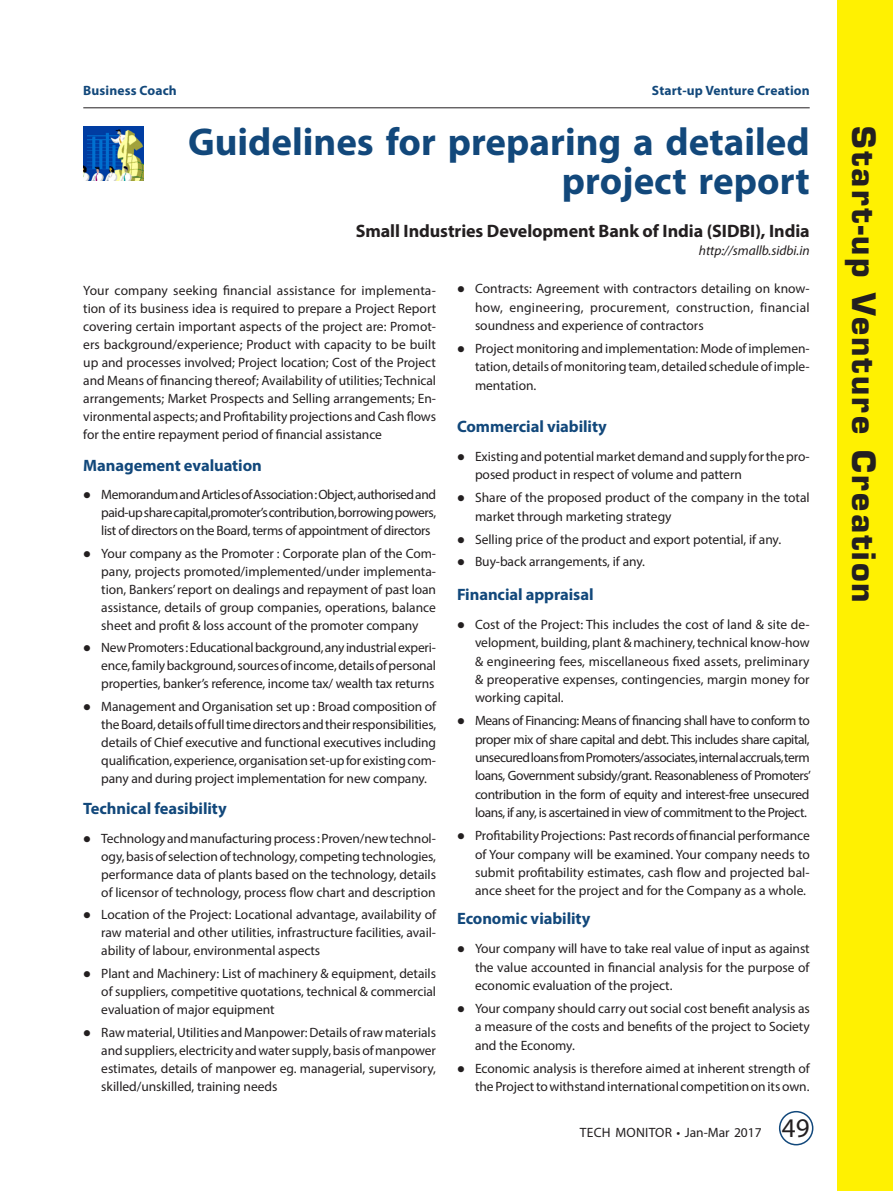
<style>
.page{position:relative;width:893px;height:1191px;background:#fff}
.page>*{position:absolute;margin:0;border:0;box-sizing:border-box;transform-origin:0 0}
.BC_HD{font:700 39px/39px "Myriad Pro";color:#12487b;text-align:right}
.t1{font:700 31.5px "Eurostile";letter-spacing:.07em;color:#231f20}
.BC_HD1{font:700 18px "Myriad Pro";letter-spacing:-.005em;color:#231f20}
.t2{font:700 16.5px "Myriad Pro";letter-spacing:-.005em;color:#12487b}
.NL{font:13.5px/18.5px "Myriad Pro";letter-spacing:-.005em;color:#231f20;text-align:justify}
.TS_BT_p4{font:13.5px/18px "Myriad Pro";letter-spacing:-.005em;color:#231f20;text-align:justify}
.t3{font:700 13.5px "Myriad Pro";letter-spacing:.01em;color:#12487b}
.RFH{font:13.5px "Myriad Pro";letter-spacing:.015em;color:#231f20}
.TS_BT_p4-2{font:italic 13.5px "Myriad Pro";letter-spacing:-.005em;color:#231f20}
.s1{font-size:27px}
</style>
<div class="page">
<div style="left:778px;top:1111px;width:35px;height:34px;border:2px solid #12487b;border-radius:50%"></div>
<div style="left:837px;top:0;width:55px;height:1191px;background:#fff101"></div>
<hr style="left:83px;top:107px;width:726px;height:1px;background:#231f20">
<img style="left:83px;top:126px;width:61px;height:54px">
<p class="t3" style="left:83px;top:81px;width:95px">Business Coach</p>
<p class="t3" style="left:652px;top:81px;width:159px">Start-up Venture Creation</p>
<p class="BC_HD" style="left:188px;top:121px;width:623px">Guidelines for preparing a detailed project report</p>
<p class="BC_HD1" style="left:356px;top:219px;width:455px">Small Industries Development Bank of India (SIDBI), India</p>
<p class="TS_BT_p4-2" style="left:698px;top:242px;width:112px">http://smallb.sidbi.in</p>
<p class="TS_BT_p4" style="left:83px;top:281px;width:354px">Your company seeking financial assistance for implementa&shy;tion of its business idea is required to prepare a Project Report covering certain important aspects of the project are: Promot&shy;ers background/experience; Product with capacity to be built up and processes involved; Project location; Cost of the Project and Means of financing thereof; Availability of utilities; Technical arrangements; Market Prospects and Selling arrangements; En&shy;vironmental aspects; and Profitability projections and Cash flows for the entire repayment period of financial assistance</p>
<h1 class="t2" style="left:83px;top:454px;width:180px">Management evaluation</h1>
<p class="NL" style="left:101px;top:485px;width:336px;line-height:18px;text-indent:-18px">● Memorandum and Articles of Association : Object, authorised and paid-up share capital,promoter’s contribution, borrowing powers, list of directors on the Board, terms of appointment of directors</p>
<p class="NL" style="left:101px;top:544px;width:336px;line-height:18px;text-indent:-18px">● Your company as the Promoter : Corporate plan of the Com&shy;pany, projects promoted/implemented/under implementa&shy;tion, Bankers’ report on dealings and repayment of past loan assistance, details of group companies, operations, balance sheet and profit &amp; loss account of the promoter company</p>
<p class="NL" style="left:101px;top:638px;width:336px;line-height:18px;text-indent:-18px">● New Promoters : Educational background, any industrial experi&shy;ence, family background, sources of income, details of personal properties, banker’s reference, income tax/ wealth tax returns</p>
<p class="NL" style="left:101px;top:697px;width:336px;line-height:18px;text-indent:-18px">● Management and Organisation set up : Broad composition of the Board, details of full time directors and their responsibilities, details of Chief executive and functional executives including qualification, experience, organisation set-up for existing com&shy;pany and during project implementation for new company.</p>
<h1 class="t2" style="left:83px;top:798px;width:145px">Technical feasibility</h1>
<p class="NL" style="left:101px;top:829px;width:336px;line-height:18px;text-indent:-18px">● Technology and manufacturing process : Proven/new technol&shy;ogy, basis of selection of technology, competing technologies, performance data of plants based on the technology, details of licensor of technology, process flow chart and description</p>
<p class="NL" style="left:101px;top:905px;width:336px;line-height:18px;text-indent:-18px">● Location of the Project: Locational advantage, availability of raw material and other utilities, infrastructure facilities, avail&shy;ability of labour, environmental aspects</p>
<p class="NL" style="left:101px;top:964px;width:336px;line-height:18px;text-indent:-18px">● Plant and Machinery: List of machinery &amp; equipment, details of suppliers, competitive quotations, technical &amp; commercial evaluation of major equipment</p>
<p class="NL" style="left:101px;top:1022px;width:336px;line-height:18px;text-indent:-18px">● Raw material, Utilities and Manpower: Details of raw materials and suppliers, electricity and water supply, basis of manpower estimates, details of manpower eg. managerial, supervisory, skilled/unskilled, training needs</p>
<p class="NL" style="left:475px;top:279px;width:336px;text-indent:-18px">● Contracts: Agreement with contractors detailing on know&shy;how, engineering, procurement, construction, financial soundness and experience of contractors</p>
<p class="NL" style="left:475px;top:339px;width:336px;text-indent:-18px">● Project monitoring and implementation: Mode of implemen&shy;tation, details of monitoring team, detailed schedule of imple&shy;mentation.</p>
<h1 class="t2" style="left:457px;top:416px;width:151px">Commercial viability</h1>
<p class="NL" style="left:475px;top:447px;width:336px;text-indent:-18px">● Existing and potential market demand and supply for the pro&shy;posed product in respect of volume and pattern</p>
<p class="NL" style="left:475px;top:488px;width:336px;text-indent:-18px">● Share of the proposed product of the company in the total market through marketing strategy</p>
<p class="NL" style="left:457px;top:529px;width:326px">● Selling price of the product and export potential, if any.</p>
<p class="NL" style="left:457px;top:552px;width:189px">● Buy-back arrangements, if any.</p>
<h1 class="t2" style="left:457px;top:583px;width:138px">Financial appraisal</h1>
<p class="NL" style="left:475px;top:615px;width:336px;text-indent:-18px">● Cost of the Project: This includes the cost of land &amp; site de&shy;velopment, building, plant &amp; machinery, technical know-how &amp; engineering fees, miscellaneous fixed assets, preliminary &amp; preoperative expenses, contingencies, margin money for working capital.</p>
<p class="NL" style="left:475px;top:711px;width:337px;text-indent:-18px">● Means of Financing: Means of financing shall have to conform to proper mix of share capital and debt. This includes share capital, unsecured loans from Promoters/associates, internal accruals, term loans, Government subsidy/grant. Reasonableness of Promoters’ contribution in the form of equity and interest-free unsecured loans, if any, is ascertained in view of commitment to the Project.</p>
<p class="NL" style="left:475px;top:826px;width:336px;text-indent:-18px">● Profitability Projections: Past records of financial performance of Your company will be examined. Your company needs to submit profitability estimates, cash flow and projected bal&shy;ance sheet for the project and for the Company as a whole.</p>
<h1 class="t2" style="left:457px;top:908px;width:135px">Economic viability</h1>
<p class="NL" style="left:475px;top:939px;width:336px;text-indent:-18px">● Your company will have to take real value of input as against the value accounted in financial analysis for the purpose of economic evaluation of the project.</p>
<p class="NL" style="left:475px;top:998px;width:336px;text-indent:-18px">● Your company should carry out social cost benefit analysis as a measure of the costs and benefits of the project to Society and the Economy.</p>
<p class="NL" style="left:457px;top:1058px;width:354px;text-align:right">● Economic analysis is therefore aimed at inherent strength of the Project to withstand international competition on its own.</p>
<p class="RFH" style="left:580px;top:1124px;width:231px">TECH MONITOR • Jan-Mar 2017 <span class="s1">49</span></p>
<h2 class="t1" style="left:883px;top:126px;width:478px;rotate:90deg">Start-up Venture Creation</h2>
</div>
